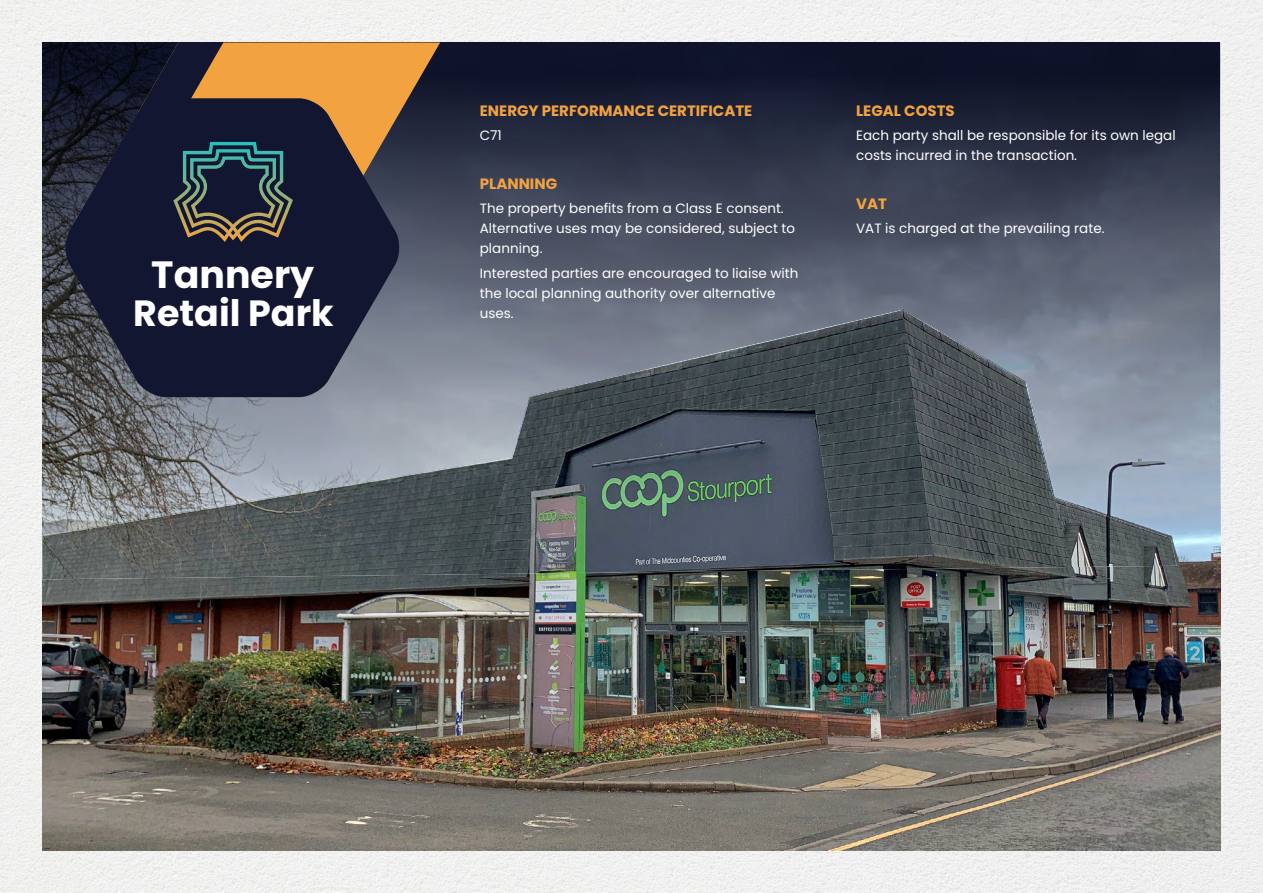
<style>
.page{position:relative;width:1263px;height:893px;background:#fff}
.page>*{position:absolute;margin:0;border:0;box-sizing:border-box;transform-origin:0 0}
.t1{font:700 37.95px "Poppins";color:#fff}
.t2{font:700 36.45px "Poppins";color:#fff}
.t3{font:700 15px "Poppins";color:#f2a340}
.t4{font:13.5px/20.1px "Poppins";color:#fff}
</style>
<div class="page">
<img style="left:0;top:0;width:1263px;height:893px">
<img style="left:43px;top:566px;width:1177px;height:284px">
<div style="left:43px;top:43px;width:1177px;height:523px;background:linear-gradient(to bottom,#0a091c,#bbd1e3)"></div>
<svg style="left:357px;top:43px;width:83px;height:267px;background:#725f50"></svg>
<svg style="left:66px;top:98px;width:334px;height:212px;background:#282636"></svg>
<svg style="left:78px;top:43px;width:279px;height:192px;background:#453631"></svg>
<svg style="left:173px;top:142px;width:120px;height:100px;background:#334146"></svg>
<img style="left:43px;top:310px;width:1134px;height:269px">
<h1 class="t1" style="left:151px;top:252px;width:164px">Tannery</h1>
<h2 class="t2" style="left:133px;top:292px;width:202px">Retail Park</h2>
<p class="t3" style="left:480px;top:102px;width:274px">ENERGY PERFORMANCE CERTIFICATE</p>
<p class="t4" style="left:480px;top:125px;width:24px">C71</p>
<p class="t3" style="left:480px;top:175px;width:79px">PLANNING</p>
<p class="t4" style="left:480px;top:198px;width:317px">The property benefits from a Class E consent.<br>Alternative uses may be considered, subject to planning.</p>
<p class="t4" style="left:480px;top:263px;width:320px">Interested parties are encouraged to liaise with the local planning authority over alternative uses.</p>
<p class="t3" style="left:856px;top:102px;width:100px">LEGAL COSTS</p>
<p class="t4" style="left:856px;top:125px;width:321px">Each party shall be responsible for its own legal costs incurred in the transaction.</p>
<p class="t3" style="left:856px;top:195px;width:32px">VAT</p>
<p class="t4" style="left:856px;top:218px;width:250px">VAT is charged at the prevailing rate.</p>
</div>
